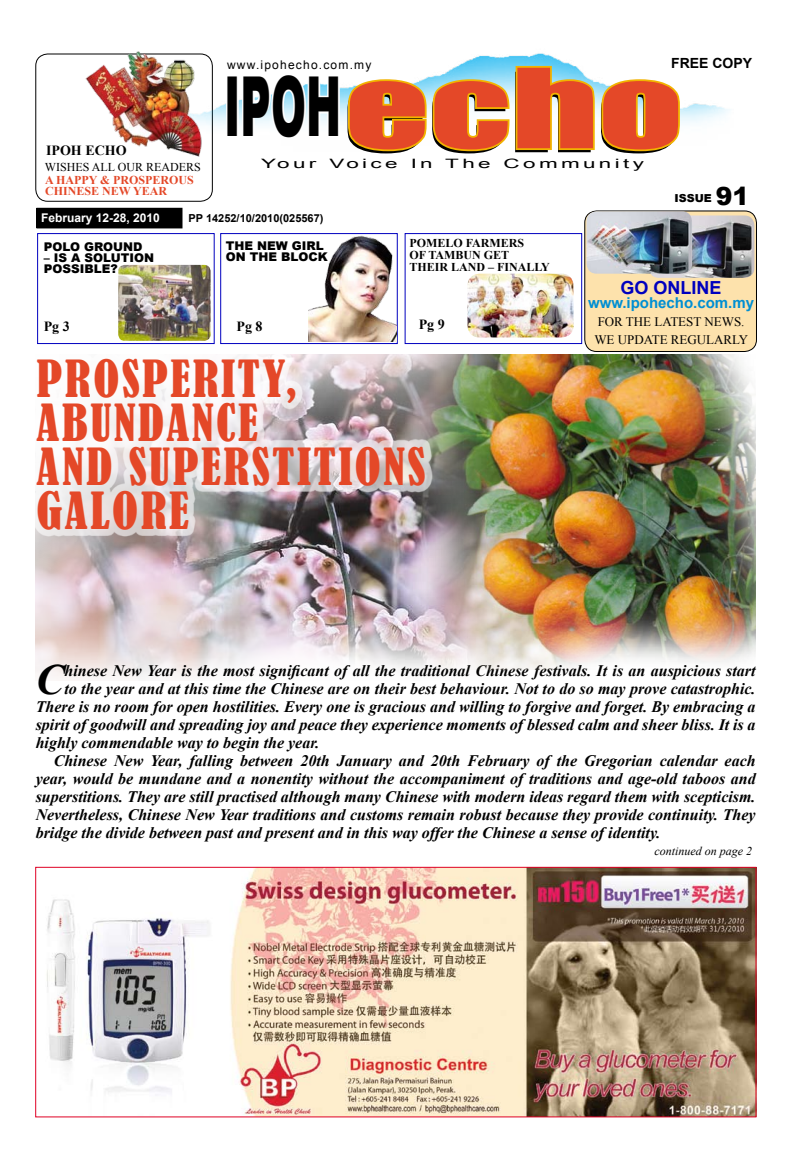
<style>
.page{position:relative;width:792px;height:1152px;background:#fff}
.page>*{position:absolute;margin:0;border:0;box-sizing:border-box;transform-origin:0 0}
.t1{font:900 82.8px "Arial";color:#000;scale:.51 1}
.t2{font:condensed 48px/44px "Bernard";letter-spacing:.05em;color:#e44828}
.t3{font:italic 700 43.2px "Times New Roman";color:#000}
.t4{font:900 25px "Arial";color:#000}
.t5{font:700 18px "Arial";color:#0000bf}
.t6{font:italic 700 16px "Times New Roman";color:#000}
.t7{font:700 15px "Arial";color:#008fd3}
.t8{font:700 14px "Times New Roman";color:#000}
.t9{font:700 14px "Arial";color:#000}
.t10{font:13px/18px "Times New Roman";color:#000}
.t11{font:12.9px "Arial";letter-spacing:.15em;color:#000;scale:1.74 1}
.t12{font:900 12px/11px "Arial";color:#000}
.t13{font:700 12px/12px "Times New Roman";color:#000}
.t14{font:700 12px/11px "Times New Roman";color:#e44828}
.t15{font:12px "Arial";letter-spacing:.1em;color:#000}
.t16{font:12px "Times New Roman";color:#000}
.t17{font:700 12px "Arial";color:#fff}
.t18{font:italic 12px "Times New Roman";color:#000}
.t19{font:700 11px "Arial";color:#000}
.t20{font:900 11px "Arial";color:#000}
.s1{font-family:"Impact";font-weight:400;font-size:101.8px}
</style>
<div class="page">
<div style="left:585px;top:211px;width:171px;height:141px;background:#fde2ac;border-radius:12px"></div>
<div style="left:585px;top:211px;width:172px;height:141px;border:1px solid #000;border-radius:12px"></div>
<img style="left:651px;top:215px;width:103px;height:63px">
<img style="left:36px;top:561px;width:325px;height:117px">
<div style="left:35px;top:54px;width:178px;height:148px;border:1px solid #000;border-radius:12px"></div>
<img style="left:208px;top:53px;width:522px;height:111px">
<div style="left:226px;top:75px;width:13px;height:63px;border:3px solid #fff"></div>
<svg style="left:240px;top:64px;width:442px;height:89px"></svg>
<div style="left:37px;top:208px;width:145px;height:20px;background:#000"></div>
<div style="left:37px;top:233px;width:177px;height:111px;border:1px solid #0000bf"></div>
<div style="left:221px;top:233px;width:176px;height:111px;border:1px solid #0000bf"></div>
<div style="left:405px;top:233px;width:177px;height:111px;border:1px solid #0000bf"></div>
<img style="left:83px;top:51px;width:125px;height:106px">
<img style="left:361px;top:354px;width:394px;height:316px">
<div style="left:30px;top:351px;width:469px;height:210px;background:#fff;opacity:.62"></div>
<img style="left:587px;top:211px;width:105px;height:63px">
<img style="left:47px;top:869px;width:708px;height:246px">
<div style="left:35px;top:867px;width:722px;height:250px;border:1px solid #df0024"></div>
<img style="left:308px;top:235px;width:88px;height:106px">
<img style="left:467px;top:274px;width:107px;height:63px">
<img style="left:118px;top:265px;width:93px;height:76px">
<p class="t8" style="left:46px;top:141px;width:82px">IPOH ECHO</p>
<p class="t16" style="left:45px;top:159px;width:157px">WISHES ALL OUR READERS</p>
<p class="t14" style="left:45px;top:174px;width:150px">A HAPPY &amp; PROSPEROUS<br>CHINESE NEW YEAR</p>
<p class="t9" style="left:671px;top:54px;width:82px">FREE COPY</p>
<p class="t15" style="left:227px;top:57px;width:146px">www.ipohecho.com.my</p>
<h1 class="t1" style="left:224px;top:46px;width:897px">IPOH<span class="s1">echo</span></h1>
<p class="t11" style="left:261px;top:155px;width:222px">Your Voice In The Community</p>
<p class="t20" style="left:675px;top:190px;width:39px">ISSUE</p>
<h3 class="t4" style="left:716px;top:178px;width:35px">91</h3>
<p class="t17" style="left:41px;top:210px;width:120px">February 12-28, 2010</p>
<p class="t12" style="left:44px;top:240px;width:100px">POLO GROUND</p>
<p class="t12" style="left:44px;top:251px;width:112px">– IS A SOLUTION<br>POSSIBLE?</p>
<p class="t19" style="left:189px;top:211px;width:136px">PP 14252/10/2010(025567)</p>
<p class="t12" style="left:226px;top:240px;width:103px">THE NEW GIRL<br>ON THE BLOCK</p>
<p class="t13" style="left:409px;top:237px;width:142px">POMELO FARMERS<br>OF TAMBUN GET<br>THEIR LAND – FINALLY</p>
<p class="t8" style="left:44px;top:316px;width:28px">Pg 3</p>
<p class="t8" style="left:237px;top:316px;width:28px">Pg 8</p>
<p class="t8" style="left:419px;top:314px;width:28px">Pg 9</p>
<h2 class="t2" style="left:37px;top:357px;width:390px">PROSPERITY,<br>ABUNDANCE<br>AND SUPERSTITIONS<br>GALORE</h2>
<p class="t5" style="left:621px;top:276px;width:103px">GO ONLINE</p>
<p class="t7" style="left:588px;top:293px;width:168px">www.ipohecho.com.my</p>
<p class="t10" style="left:594px;top:313px;width:155px">FOR THE LATEST NEWS.<br>WE UPDATE REGULARLY</p>
<h3 class="t3" style="left:36px;top:649px;width:30px">C</h3>
<p class="t6" style="left:64px;top:659px;width:693px">hinese New Year is the most significant of all the traditional Chinese festivals. It is an auspicious start</p>
<p class="t6" style="left:64px;top:677px;width:693px">to the year and at this time the Chinese are on their best behaviour. Not to do so may prove catastrophic.</p>
<p class="t6" style="left:36px;top:695px;width:721px">There is no room for open hostilities. Every one is gracious and willing to forgive and forget. By embracing a</p>
<p class="t6" style="left:36px;top:713px;width:721px">spirit of goodwill and spreading joy and peace they experience moments of blessed calm and sheer bliss. It is a</p>
<p class="t6" style="left:36px;top:731px;width:285px">highly commendable way to begin the year.</p>
<p class="t6" style="left:54px;top:749px;width:704px">Chinese New Year, falling between 20th January and 20th February of the Gregorian calendar each</p>
<p class="t6" style="left:36px;top:767px;width:722px">year, would be mundane and a nonentity without the accompaniment of traditions and age-old taboos and</p>
<p class="t6" style="left:36px;top:785px;width:721px">superstitions. They are still practised although many Chinese with modern ideas regard them with scepticism.</p>
<p class="t6" style="left:36px;top:803px;width:722px">Nevertheless, Chinese New Year traditions and customs remain robust because they provide continuity. They</p>
<p class="t6" style="left:36px;top:821px;width:626px">bridge the divide between past and present and in this way offer the Chinese a sense of identity.</p>
<p class="t18" style="left:655px;top:843px;width:99px">continued on page 2</p>
</div>
